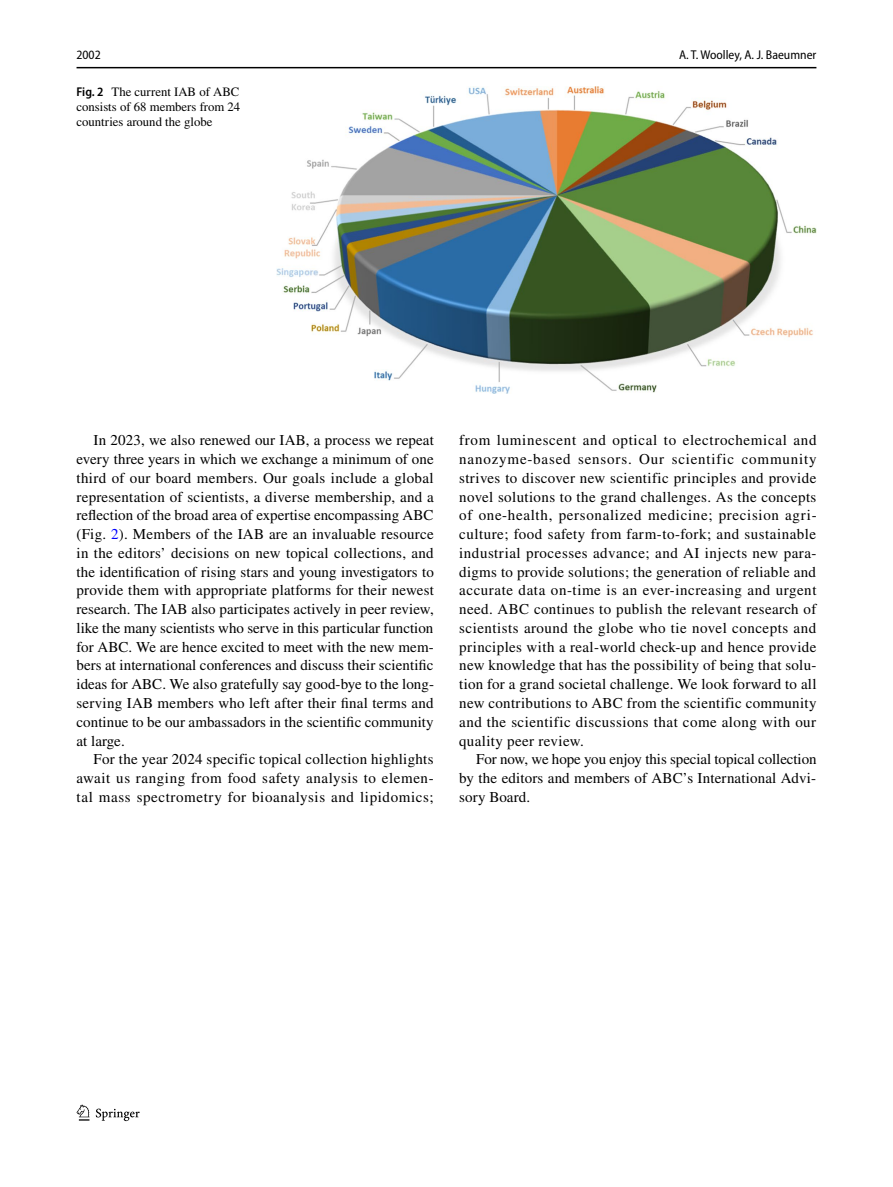
<style>
.page{position:relative;width:893px;height:1187px;background:#fff}
.page>*{position:absolute;margin:0;border:0;box-sizing:border-box;transform-origin:0 0}
.t1{font:15px/18.8px "STIX";letter-spacing:.01em;color:#000;text-align:justify}
.t2{font:12.75px/15px "STIX";color:#000;text-align:justify}
.t3{font:12.75px "Myriad Pro Semi Cn 3";color:#000}
.t4{font:semi-condensed 12.75px "Myriad Pro";color:#000}
.s1{font-family:"Myriad Pro";font-weight:600;font-stretch:semi-condensed}
.s2{color:#00f}
</style>
<div class="page">
<hr style="left:77px;top:67px;width:739px;height:1px;background:#000">
<svg style="left:77px;top:1104px;width:12px;height:16px"></svg>
<svg style="left:96px;top:1108px;width:44px;height:12px"></svg>
<img style="left:276px;top:87px;width:540px;height:306px">
<p class="t4" style="left:77px;top:48px;width:26px">2002</p>
<p class="t3" style="left:679px;top:48px;width:139px">A. T. Woolley, A. J. Baeumner</p>
<p class="t2" style="left:77px;top:85px;width:165px"><span class="s1">Fig. 2</span> The current IAB of ABC consists of 68 members from 24 countries around the globe</p>
<p class="t1" style="left:77px;top:432px;width:359px;text-indent:17px">In 2023, we also renewed our IAB, a process we repeat every three years in which we exchange a minimum of one third of our board members. Our goals include a global representation of scientists, a diverse membership, and a reflection of the broad area of expertise encompassing ABC (Fig. <span class="s2">2</span>). Members of the IAB are an invaluable resource in the editors’ decisions on new topical collections, and the identification of rising stars and young investigators to provide them with appropriate platforms for their newest research. The IAB also participates actively in peer review, like the many scientists who serve in this particular function for ABC. We are hence excited to meet with the new mem&shy;bers at international conferences and discuss their scientific ideas for ABC. We also gratefully say good-bye to the long&shy;serving IAB members who left after their final terms and continue to be our ambassadors in the scientific community at large.</p>
<p class="t1" style="left:77px;top:750px;width:359px;text-indent:17px">For the year 2024 specific topical collection highlights await us ranging from food safety analysis to elemen&shy;tal mass spectrometry for bioanalysis and lipidomics;</p>
<p class="t1" style="left:459px;top:432px;width:359px">from luminescent and optical to electrochemical and nanozyme-based sensors. Our scientific community strives to discover new scientific principles and provide novel solutions to the grand challenges. As the concepts of one-health, personalized medicine; precision agri&shy;culture; food safety from farm-to-fork; and sustainable industrial processes advance; and AI injects new para&shy;digms to provide solutions; the generation of reliable and accurate data on-time is an ever-increasing and urgent need. ABC continues to publish the relevant research of scientists around the globe who tie novel concepts and principles with a real-world check-up and hence provide new knowledge that has the possibility of being that solu&shy;tion for a grand societal challenge. We look forward to all new contributions to ABC from the scientific community and the scientific discussions that come along with our quality peer review.</p>
<p class="t1" style="left:459px;top:750px;width:359px;text-indent:17px">For now, we hope you enjoy this special topical collection by the editors and members of ABC’s International Advi&shy;sory Board.</p>
</div>
